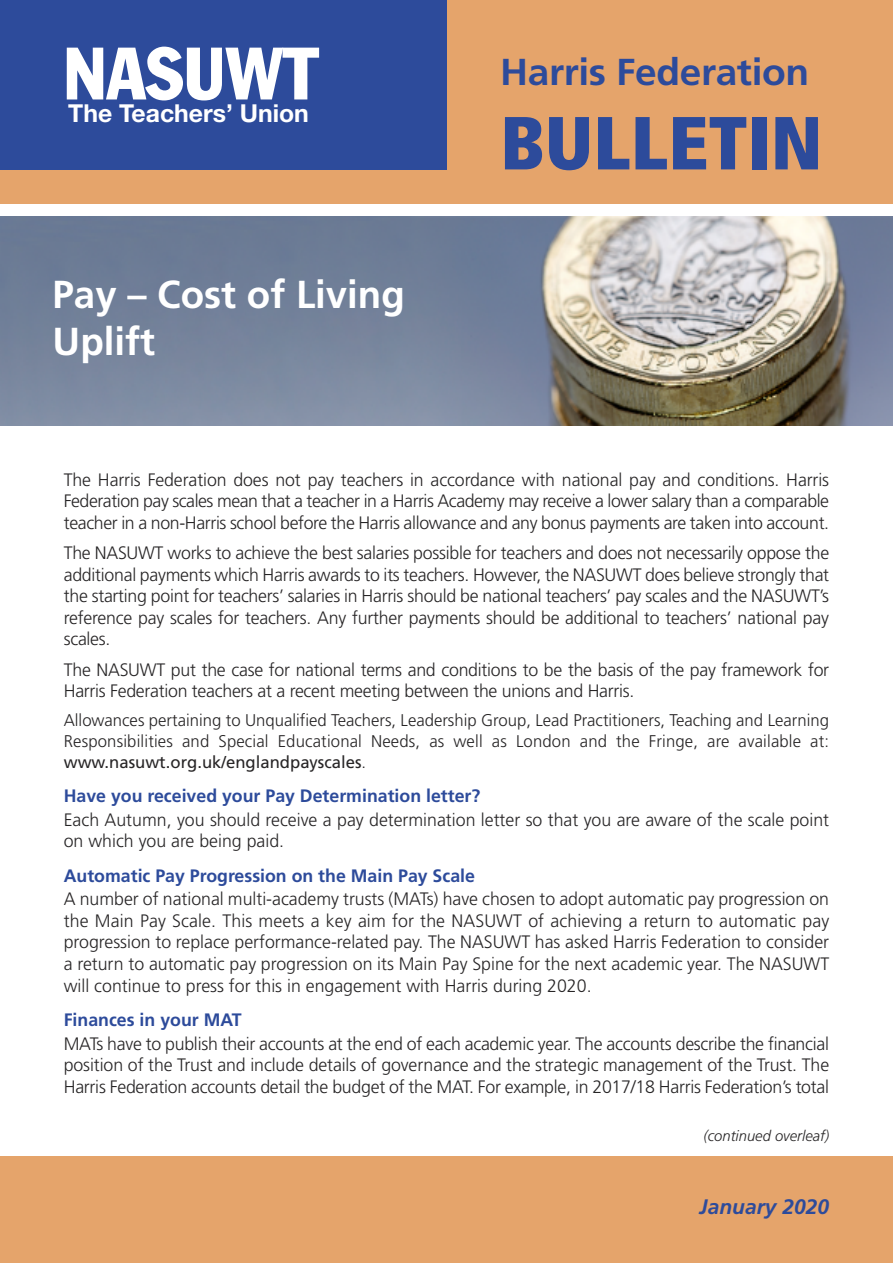
<style>
.page{position:relative;width:893px;height:1263px;background:#fff}
.page>*{position:absolute;margin:0;border:0;box-sizing:border-box;transform-origin:0 0}
.t1{font:900 condensed 75px "Frutiger";color:#2d4b9b}
.t2{font:condensed 72.75px "Franklin Gothic";color:#fff}
.t3{font:700 39px/46.8px "Frutiger";color:#fff}
.t4{font:700 37.5px "Frutiger";letter-spacing:-.01em;color:#2d4b9b;scale:1.04 1}
.t5{font:700 24.75px "Helvetica Neue";color:#fff}
.t6{font:italic 700 21px "Frutiger";color:#2d4b9b}
.t7{font:300 18px/21.6px "Frutiger";letter-spacing:-.015em;color:#272526;text-align:justify}
.t8{font:700 18px "Frutiger";color:#2d4b9b}
.t9{font:300 16.95px/20.7px "Frutiger";letter-spacing:.01em;color:#272526;text-align:justify}
.t10{font:italic 300 15px "Frutiger";color:#272526}
.s1{font-weight:400}
</style>
<div class="page">
<div style="left:0;top:0;width:893px;height:204px;background:#e5a46b"></div>
<div style="left:0;top:0;width:446px;height:170px;background:#2d4b9b"></div>
<div style="left:0;top:1157px;width:893px;height:106px;background:#e5a46b"></div>
<img style="left:1px;top:217px;width:891px;height:208px">
<p class="t2" style="left:63px;top:48px;width:256px">NASUWT</p>
<p class="t5" style="left:68px;top:105px;width:242px">The Teachers’ Union</p>
<p class="t3" style="left:53px;top:274px;width:354px">Pay – Cost of Living<br>Uplift</p>
<p class="t4" style="left:500px;top:57px;width:299px">Harris Federation</p>
<p class="t1" style="left:500px;top:113px;width:324px">BULLETIN</p>
<p class="t7" style="left:64px;top:470px;width:767px">The Harris Federation does not pay teachers in accordance with national pay and conditions. Harris Federation pay scales mean that a teacher in a Harris Academy may receive a lower salary than a comparable teacher in a non-Harris school before the Harris allowance and any bonus payments are taken into account.</p>
<p class="t7" style="left:64px;top:543px;width:767px">The NASUWT works to achieve the best salaries possible for teachers and does not necessarily oppose the additional payments which Harris awards to its teachers. However, the NASUWT does believe strongly that the starting point for teachers’ salaries in Harris should be national teachers’ pay scales and the NASUWT’s reference pay scales for teachers. Any further payments should be additional to teachers’ national pay scales.</p>
<p class="t7" style="left:64px;top:660px;width:767px">The NASUWT put the case for national terms and conditions to be the basis of the pay framework for<br>Harris Federation teachers at a recent meeting between the unions and Harris.</p>
<p class="t9" style="left:64px;top:711px;width:767px">Allowances pertaining to Unqualified Teachers, Leadership Group, Lead Practitioners, Teaching and Learning Responsibilities and Special Educational Needs, as well as London and the Fringe, are available at: <span class="s1">www.nasuwt.org.uk/englandpayscales</span>.</p>
<p class="t8" style="left:64px;top:789px;width:418px">Have you received your Pay Determination letter?</p>
<p class="t7" style="left:64px;top:810px;width:767px">Each Autumn, you should receive a pay determination letter so that you are aware of the scale point on which you are being paid.</p>
<p class="t8" style="left:64px;top:868px;width:413px">Automatic Pay Progression on the Main Pay Scale</p>
<p class="t7" style="left:64px;top:890px;width:767px">A number of national multi-academy trusts (MATs) have chosen to adopt automatic pay progression on the Main Pay Scale. This meets a key aim for the NASUWT of achieving a return to automatic pay progression to replace performance-related pay. The NASUWT has asked Harris Federation to consider a return to automatic pay progression on its Main Pay Spine for the next academic year. The NASUWT will continue to press for this in engagement with Harris during 2020.</p>
<p class="t8" style="left:64px;top:1012px;width:179px">Finances in your MAT</p>
<p class="t7" style="left:64px;top:1034px;width:767px">MATs have to publish their accounts at the end of each academic year. The accounts describe the financial position of the Trust and include details of governance and the strategic management of the Trust. The Harris Federation accounts detail the budget of the MAT. For example, in 2017/18 Harris Federation’s total</p>
<p class="t10" style="left:704px;top:1130px;width:127px">(continued overleaf)</p>
<p class="t6" style="left:700px;top:1198px;width:131px">January 2020</p>
</div>
